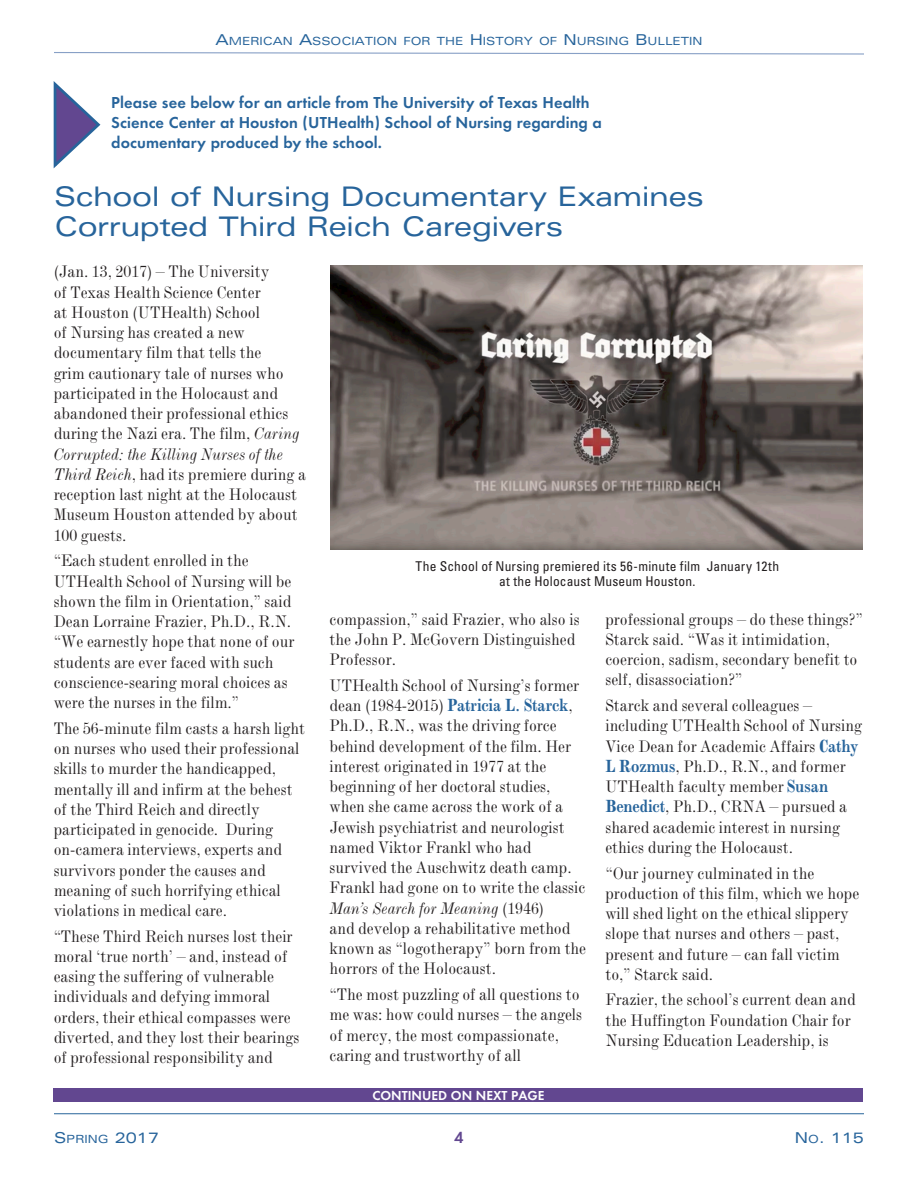
<style>
.page{position:relative;width:918px;height:1188px;background:#fff}
.page>*{position:absolute;margin:0;border:0;box-sizing:border-box;transform-origin:0 0}
.headline18{font:expanded 27px/30px "Univers";letter-spacing:-.02em;color:#27649b}
.body{font:condensed 18px/20.2px "Modern";color:#231f20}
.headline_15{font:600 16.5px/19.8px "Futura T";letter-spacing:.005em;color:#27649b}
.t1{font:600 16.5px "Futura T";color:#624790}
.t2{font:expanded 15px "Univers";color:#27649b}
.t3{font:condensed 13.5px/15px "Univers";letter-spacing:.015em;color:#231f20;text-align:center}
.jump_line{font:600 13.5px "Futura T";color:#fff}
.t4{font:expanded 11.25px "Univers";color:#27649b}
.s1{font-size:15px}
.s2{font-style:italic}
.s3{font-weight:700;font-stretch:normal;color:#27649b}
.s4{font-size:11.25px}
</style>
<div class="page">
<svg style="left:54px;top:52px;width:810px;height:3px"></svg>
<hr style="left:54px;top:1113px;width:810px;height:1px;background:#27649b">
<img style="left:330px;top:265px;width:533px;height:284px">
<div style="left:54px;top:1088px;width:809px;height:14px;background:#624790"></div>
<svg style="left:53px;top:81px;width:48px;height:88px"></svg>
<p class="t4" style="left:215px;top:34px;width:489px"><span class="s1">A</span>MERICAN <span class="s1">A</span>SSOCIATION FOR THE <span class="s1">H</span> ISTORY OF <span class="s1">N</span> URSING <span class="s1">B</span>ULLETIN</p>
<p class="headline_15" style="left:111px;top:92px;width:492px">Please see below for an article from The University of Texas Health<br>Science Center at Houston (UTHealth) School of Nursing regarding a documentary produced by the school.</p>
<p class="headline18" style="left:54px;top:181px;width:652px">School of Nursing Documentary Examines<br>Corrupted Third Reich Caregivers</p>
<p class="body" style="left:54px;top:262px;width:254px">(Jan. 13, 2017) – The University<br>of Texas Health Science Center<br>at Houston (UTHealth) School<br>of Nursing has created a new documentary film that tells the<br>grim cautionary tale of nurses who participated in the Holocaust and abandoned their professional ethics during the Nazi era. The film, <span class="s2">Caring<br>Corrupted: the Killing Nurses of the<br>Third Reich</span>, had its premiere during a reception last night at the Holocaust<br>Museum Houston attended by about<br>100 guests.</p>
<p class="body" style="left:54px;top:551px;width:242px">“Each student enrolled in the UTHealth School of Nursing will be shown the film in Orientation,” said Dean Lorraine Frazier, Ph.D., R.N. “We earnestly hope that none of our students are ever faced with such conscience-searing moral choices as were the nurses in the film.”</p>
<p class="body" style="left:54px;top:718px;width:253px">The 56-minute film casts a harsh light on nurses who used their professional skills to murder the handicapped, mentally ill and infirm at the behest of the Third Reich and directly participated in genocide. During on-camera interviews, experts and survivors ponder the causes and meaning of such horrifying ethical violations in medical care.</p>
<p class="body" style="left:54px;top:926px;width:247px">“These Third Reich nurses lost their moral ‘true north’ – and, instead of easing the suffering of vulnerable individuals and defying immoral orders, their ethical compasses were diverted, and they lost their bearings of professional responsibility and</p>
<p class="t3" style="left:416px;top:559px;width:365px">The School of Nursing premiered its 56-minute film January 12th at the Holocaust Museum Houston.</p>
<p class="body" style="left:330px;top:609px;width:252px">compassion,” said Frazier, who also is the John P. McGovern Distinguished<br>Professor.</p>
<p class="body" style="left:330px;top:675px;width:258px">UTHealth School of Nursing’s former dean (1984-2015) <span class="s3">Patricia L. Starck</span>, Ph.D., R.N., was the driving force behind development of the film. Her interest originated in 1977 at the beginning of her doctoral studies, when she came across the work of a Jewish psychiatrist and neurologist named Viktor Frankl who had survived the Auschwitz death camp.<br>Frankl had gone on to write the classic <span class="s2">Man’s Search for Meaning</span> (1946)<br>and develop a rehabilitative method known as “logotherapy” born from the horrors of the Holocaust.</p>
<p class="body" style="left:330px;top:984px;width:254px">“The most puzzling of all questions to me was: how could nurses – the angels of mercy, the most compassionate, caring and trustworthy of all</p>
<p class="jump_line" style="left:372px;top:1088px;width:174px">CONTINUED ON NEXT PAGE</p>
<p class="body" style="left:605px;top:609px;width:259px">professional groups – do these things?” Starck said. “Was it intimidation, coercion, sadism, secondary benefit to self, disassociation?”</p>
<p class="body" style="left:605px;top:695px;width:258px">Starck and several colleagues – including UTHealth School of Nursing Vice Dean for Academic Affairs <span class="s3">Cathy L Rozmus</span>, Ph.D., R.N., and former UTHealth faculty member <span class="s3">Susan Benedict</span>, Ph.D., CRNA – pursued a shared academic interest in nursing ethics during the Holocaust.</p>
<p class="body" style="left:605px;top:863px;width:256px">“Our journey culminated in the production of this film, which we hope will shed light on the ethical slippery slope that nurses and others – past, present and future – can fall victim to,” Starck said.</p>
<p class="body" style="left:605px;top:990px;width:252px">Frazier, the school’s current dean and the Huffington Foundation Chair for<br>Nursing Education Leadership, is</p>
<p class="t2" style="left:54px;top:1128px;width:107px">S<span class="s4">PRING</span> 2017</p>
<p class="t1" style="left:454px;top:1128px;width:11px">4</p>
<p class="t2" style="left:795px;top:1128px;width:71px">N<span class="s4">O</span>. 115</p>
</div>
